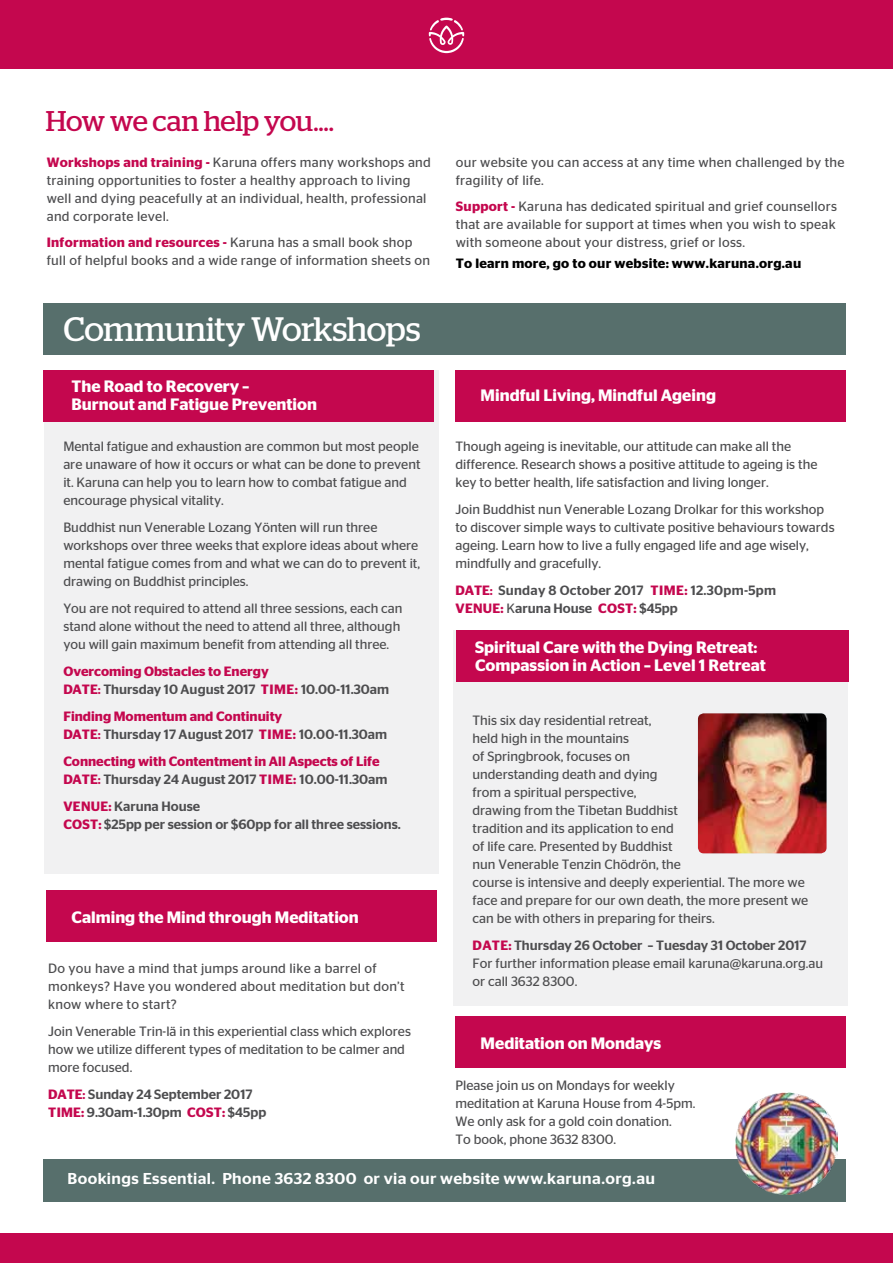
<style>
.page{position:relative;width:893px;height:1263px;background:#fff}
.page>*{position:absolute;margin:0;border:0;box-sizing:border-box;transform-origin:0 0}
.t1{font:33.9px "Stag";letter-spacing:-.01em;color:#fff}
.t2{font:28.5px "Stag";letter-spacing:-.015em;color:#c4074e}
.t3{font:600 16.5px/18px "Stag Sans";color:#fff}
.t4{font:500 15.75px "Stag Sans";letter-spacing:.025em;color:#fff}
.t5{font:13.5px/18px "Stag Sans";color:#4d4d4f}
.t6{font:13.5px/18px "Stag Sans";letter-spacing:.02em;color:#4d4d4f}
.t7{font:600 13.5px/18px "Stag Sans";color:#c4074e}
.t8{font:500 13.5px/18px "Stag Sans";color:#4d4d4f}
.t9{font:500 13.5px/18px "Stag Sans";letter-spacing:.02em;color:#4d4d4f}
.t10{font:600 13.5px "Stag Sans";letter-spacing:.02em;color:#000}
.s1{font-weight:600;color:#c4074e}
.s2{font-weight:500}
.s3{font-weight:500;color:#4d4d4f}
.s4{color:#c4074e}
.s5{font-weight:400}
</style>
<div class="page">
<div style="left:44px;top:370px;width:394px;height:503px;background:#f1f1f2"></div>
<div style="left:454px;top:630px;width:394px;height:376px;background:#f1f1f2"></div>
<div style="left:0;top:1233px;width:893px;height:30px;background:#c4074e"></div>
<div style="left:0;top:0;width:893px;height:68px;background:#c4074e"></div>
<svg style="left:429px;top:18px;width:35px;height:35px"></svg>
<div style="left:44px;top:304px;width:802px;height:51px;background:#576f6c"></div>
<div style="left:44px;top:1159px;width:802px;height:43px;background:#576f6c"></div>
<img style="left:698px;top:713px;width:128px;height:140px">
<div style="left:456px;top:631px;width:392px;height:51px;background:#c4074e"></div>
<div style="left:455px;top:371px;width:391px;height:51px;background:#c4074e"></div>
<div style="left:455px;top:1016px;width:391px;height:52px;background:#c4074e"></div>
<div style="left:44px;top:371px;width:390px;height:51px;background:#c4074e"></div>
<div style="left:46px;top:890px;width:391px;height:52px;background:#c4074e"></div>
<img style="left:736px;top:1093px;width:102px;height:102px">
<h2 class="t2" style="left:46px;top:105px;width:290px">How we can help you….</h2>
<p class="t6" style="left:47px;top:153px;width:386px"><span class="s1">Workshops and training -</span> Karuna offers many workshops and training opportunities to foster a healthy approach to living well and dying peacefully at an individual, health, professional and corporate level.</p>
<p class="t6" style="left:47px;top:234px;width:385px"><span class="s1">Information and resources -</span> Karuna has a small book shop full of helpful books and a wide range of information sheets on</p>
<h1 class="t1" style="left:63px;top:309px;width:359px">Community Workshops</h1>
<p class="t3" style="left:72px;top:377px;width:247px">The Road to Recovery –<br>Burnout and Fatigue Prevention</p>
<p class="t5" style="left:63px;top:437px;width:359px">Mental fatigue and exhaustion are common but most people are unaware of how it occurs or what can be done to prevent it. Karuna can help you to learn how to combat fatigue and encourage physical vitality.</p>
<p class="t5" style="left:63px;top:518px;width:358px">Buddhist nun Venerable Lozang Yönten will run three workshops over three weeks that explore ideas about where mental fatigue comes from and what we can do to prevent it, drawing on Buddhist principles.</p>
<p class="t5" style="left:63px;top:599px;width:341px">You are not required to attend all three sessions, each can stand alone without the need to attend all three, although you will gain maximum benefit from attending all three.</p>
<p class="t7" style="left:63px;top:662px;width:327px">Overcoming Obstacles to Energy<br>DATE<span class="s2">:</span> <span class="s3">Thursday 10 August 2017</span> TIME: <span class="s3">10.00-11.30am</span></p>
<p class="t7" style="left:63px;top:707px;width:325px">Finding Momentum and Continuity<br>DATE<span class="s2">:</span> <span class="s3">Thursday 17 August 2017</span> TIME: <span class="s3">10.00-11.30am</span></p>
<p class="t7" style="left:63px;top:752px;width:326px">Connecting with Contentment in All Aspects of Life<br>DATE<span class="s2">:</span> <span class="s3">Thursday 24 August 2017</span> TIME: <span class="s3">10.00-11.30am</span></p>
<p class="t8" style="left:63px;top:797px;width:339px"><span class="s1">VENUE:</span> Karuna House<br><span class="s1">COST:</span> $25pp per session or $60pp for all three sessions.</p>
<p class="t3" style="left:72px;top:908px;width:289px">Calming the Mind through Meditation</p>
<p class="t6" style="left:48px;top:959px;width:358px">Do you have a mind that jumps around like a barrel of monkeys? Have you wondered about meditation but don’t know where to start?</p>
<p class="t5" style="left:48px;top:1022px;width:364px">Join Venerable Trin-lä in this experiential class which explores how we utilize different types of meditation to be calmer and more focused.</p>
<p class="t8" style="left:48px;top:1085px;width:219px"><span class="s1">DATE</span><span class="s4">:</span> Sunday 24 September 2017<br><span class="s1">TIME:</span> 9.30am-1.30pm <span class="s1">COST:</span> $45pp</p>
<p class="t6" style="left:456px;top:153px;width:390px">our website you can access at any time when challenged by the fragility of life.</p>
<p class="t5" style="left:456px;top:198px;width:383px;text-align:justify"><span class="s1">Support -</span> Karuna has dedicated spiritual and grief counsellors that are available for support at times when you wish to speak with someone about your distress, grief or loss.</p>
<p class="t10" style="left:456px;top:255px;width:347px">To learn more, go to our website: www.karuna.org.au</p>
<p class="t3" style="left:481px;top:386px;width:237px">Mindful Living, Mindful Ageing</p>
<p class="t5" style="left:455px;top:437px;width:363px">Though ageing is inevitable, our attitude can make all the difference. Research shows a positive attitude to ageing is the key to better health, life satisfaction and living longer.</p>
<p class="t5" style="left:455px;top:500px;width:381px">Join Buddhist nun Venerable Lozang Drolkar for this workshop to discover simple ways to cultivate positive behaviours towards ageing. Learn how to live a fully engaged life and age wisely, mindfully and gracefully.</p>
<p class="t9" style="left:456px;top:581px;width:322px"><span class="s1">DATE</span><span class="s4">:</span> Sunday 8 October 2017 <span class="s1">TIME:</span> 12.30pm-5pm<br><span class="s1">VENUE:</span> <span class="s5">K</span>aruna House <span class="s1">COST:</span> $45pp</p>
<p class="t3" style="left:475px;top:638px;width:292px">Spiritual Care with the Dying Retreat:<br>Compassion in Action – Level 1 Retreat</p>
<p class="t5" style="left:472px;top:711px;width:337px">This six day residential retreat,<br>held high in the mountains<br>of Springbrook, focuses on<br>understanding death and dying<br>from a spiritual perspective,<br>drawing from the Tibetan Buddhist<br>tradition and its application to end<br>of life care. Presented by Buddhist<br>nun Venerable Tenzin Chödrön, the<br>course is intensive and deeply experiential. The more we face and prepare for our own death, the more present we can be with others in preparing for theirs.</p>
<p class="t5" style="left:472px;top:936px;width:352px"><span class="s1">DATE:</span> <span class="s2">Thursday 26 October – Tuesday 31 October 2017<br></span>For further information please email karuna@karuna.org.au or call 3632 8300.</p>
<p class="t3" style="left:481px;top:1034px;width:182px">Meditation on Mondays</p>
<p class="t5" style="left:455px;top:1076px;width:241px">Please join us on Mondays for weekly meditation at Karuna House from 4-5pm.<br>We only ask for a gold coin donation.<br>To book, phone 3632 8300.</p>
<p class="t4" style="left:68px;top:1169px;width:589px">Bookings Essential. Phone 3632 8300 or via our website www.karuna.org.au</p>
</div>
